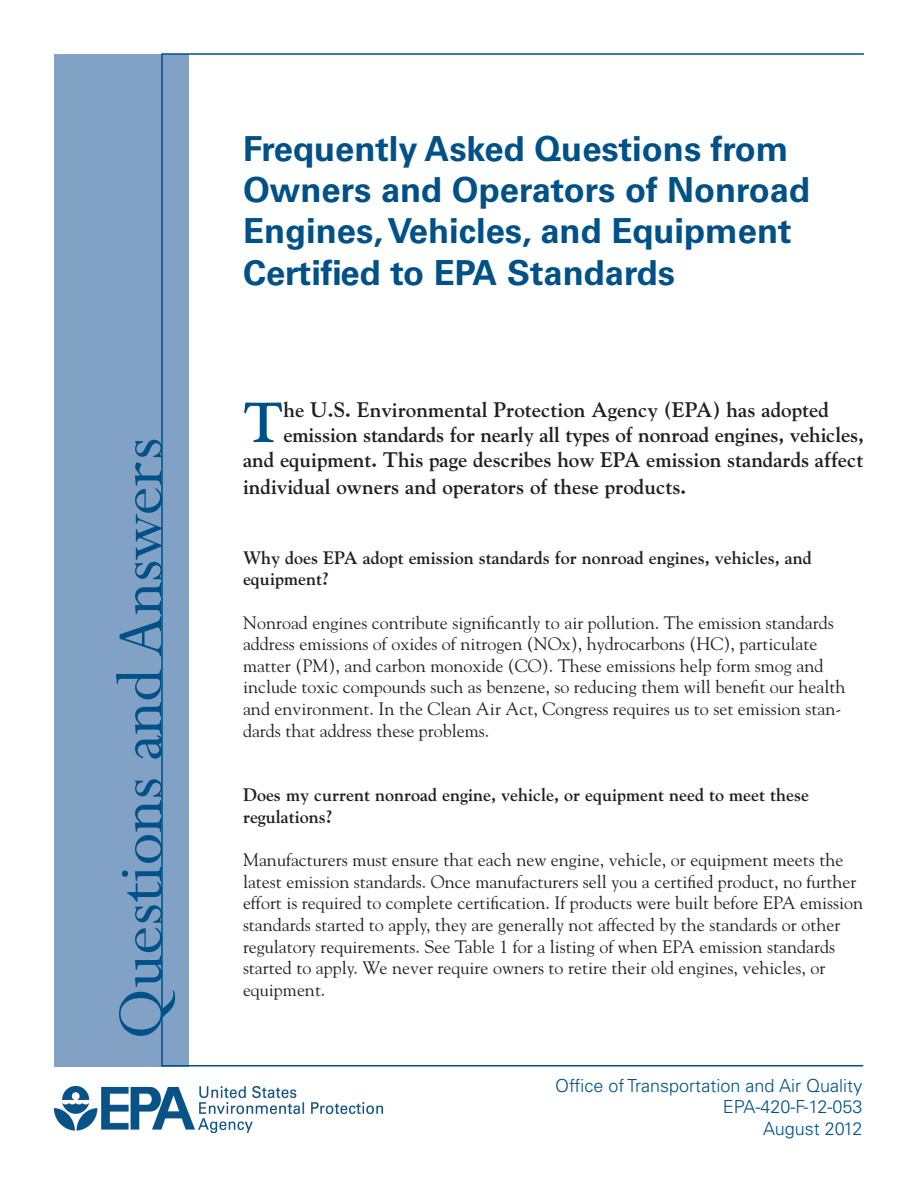
<style>
.page{position:relative;width:918px;height:1188px;background:#fff}
.page>*{position:absolute;margin:0;border:0;box-sizing:border-box;transform-origin:0 0}
.SIDE_TITLE{font:72px "Perpetua";color:#005187}
.SUMMARY_-_Drop_Cap{font:700 55.95px "Goudy Std";color:#005187}
.TITLE-No_Subtitle{font:700 34.5px/41.4px "Univers LT Std";color:#005187}
.SUMMARY_-_Drop_Cap-2{font:700 21px "Goudy Std";letter-spacing:-.005em;color:#231f20}
.BODY_TEXT{font:18px/21.6px "Goudy Std";color:#231f20}
.BODY_TEXT-2{font:700 18px/21.6px "Goudy Std";color:#231f20}
.OFFICE___PUB____DATE{font:300 18px "Univers LT Std";color:#005187}
</style>
<div class="page">
<img style="left:54px;top:1087px;width:328px;height:45px">
<div style="left:54px;top:54px;width:134px;height:1012px;background:#81a1c5"></div>
<hr style="left:161px;top:54px;width:2px;height:1012px;background:#005187">
<hr style="left:161px;top:1065px;width:702px;height:1px;background:#005187">
<hr style="left:161px;top:53px;width:703px;height:2px;background:#005187">
<p class="SIDE_TITLE" style="left:95px;top:1040px;width:604px;rotate:-90deg">Questions and Answers</p>
<p class="TITLE-No_Subtitle" style="left:243px;top:128px;width:569px">Frequently Asked Questions from<br>Owners and Operators of Nonroad<br>Engines, Vehicles, and Equipment<br>Certified to EPA Standards</p>
<p class="SUMMARY_-_Drop_Cap" style="left:243px;top:389px;width:42px">T</p>
<p class="SUMMARY_-_Drop_Cap-2" style="left:283px;top:397px;width:547px">he U.S. Environmental Protection Agency (EPA) has adopted</p>
<p class="SUMMARY_-_Drop_Cap-2" style="left:283px;top:422px;width:582px">emission standards for nearly all types of nonroad engines, vehicles,</p>
<p class="SUMMARY_-_Drop_Cap-2" style="left:243px;top:447px;width:622px">and equipment. This page describes how EPA emission standards affect</p>
<p class="SUMMARY_-_Drop_Cap-2" style="left:243px;top:474px;width:445px">individual owners and operators of these products.</p>
<p class="BODY_TEXT-2" style="left:243px;top:547px;width:570px">Why does EPA adopt emission standards for nonroad engines, vehicles, and equipment?</p>
<p class="BODY_TEXT" style="left:243px;top:611px;width:604px">Nonroad engines contribute significantly to air pollution. The emission standards address emissions of oxides of nitrogen (NOx), hydrocarbons (HC), particulate matter (PM), and carbon monoxide (CO). These emissions help form smog and include toxic compounds such as benzene, so reducing them will benefit our health and environment. In the Clean Air Act, Congress requires us to set emission stan&shy;dards that address these problems.</p>
<p class="BODY_TEXT-2" style="left:243px;top:784px;width:568px">Does my current nonroad engine, vehicle, or equipment need to meet these regulations?</p>
<p class="BODY_TEXT" style="left:243px;top:849px;width:622px">Manufacturers must ensure that each new engine, vehicle, or equipment meets the latest emission standards. Once manufacturers sell you a certified product, no further effort is required to complete certification. If products were built before EPA emission standards started to apply, they are generally not affected by the standards or other regulatory requirements. See Table 1 for a listing of when EPA emission standards started to apply. We never require owners to retire their old engines, vehicles, or equipment.</p>
<p class="OFFICE___PUB____DATE" style="left:555px;top:1074px;width:309px">Office of Transportation and Air Quality</p>
<p class="OFFICE___PUB____DATE" style="left:723px;top:1096px;width:141px">EPA-420-F-12-053</p>
<p class="OFFICE___PUB____DATE" style="left:763px;top:1118px;width:101px">August 2012</p>
</div>
